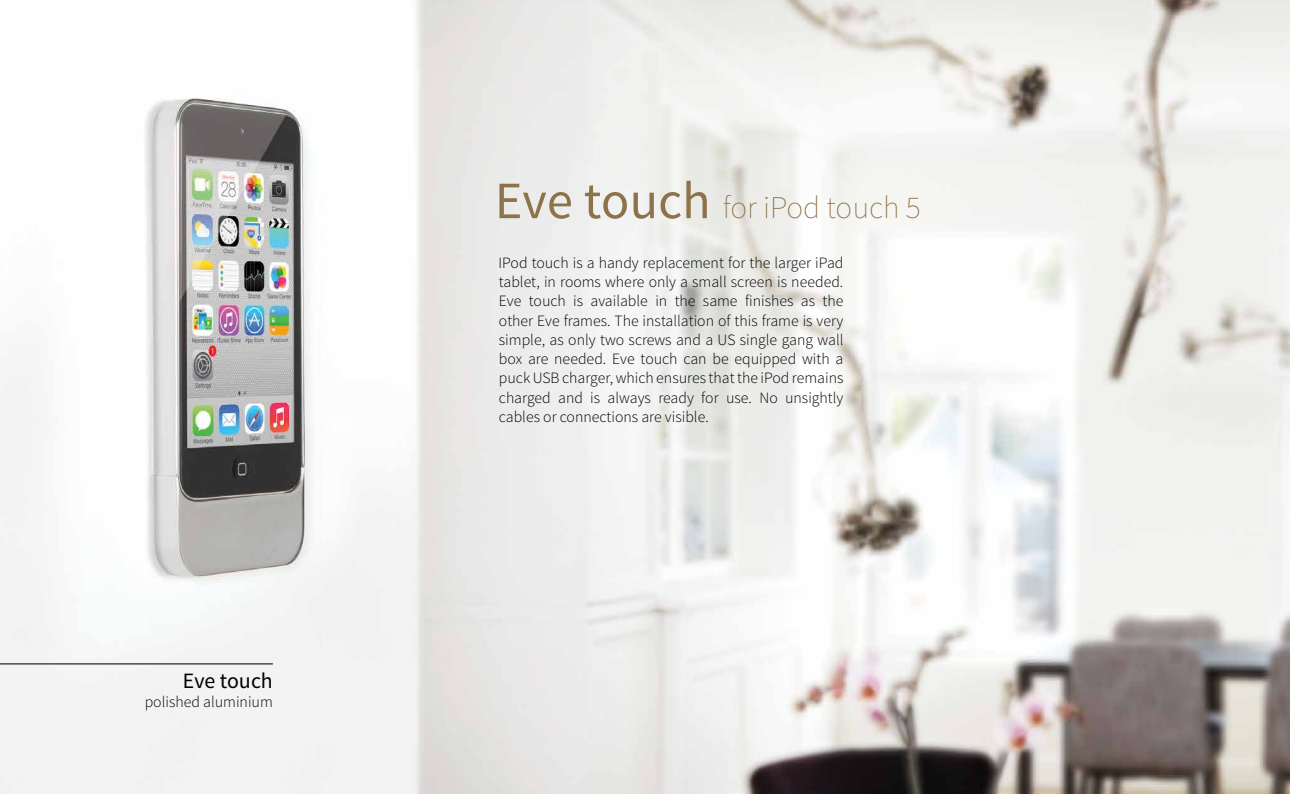
<style>
.page{position:relative;width:1290px;height:794px;background:#fff}
.page>*{position:absolute;margin:0;border:0;box-sizing:border-box;transform-origin:0 0}
.t1{font:200 31.5px "Source Sans Pro";color:#8d734a}
.t2{font:21.88px "Source Sans Pro";color:#000}
.t3{font:300 15.75px/19.2px "Source Sans Pro";color:#000;text-align:justify}
.s1{font-weight:400;font-size:52.5px}
</style>
<div class="page">
<img style="left:0;top:0;width:1290px;height:794px">
<hr style="left:0;top:663px;width:273px;height:1px;background:#000">
<h2 class="t2" style="left:183px;top:667px;width:91px">Eve touch</h2>
<p class="t3" style="left:145px;top:692px;width:130px">polished aluminium</p>
<h1 class="t1" style="left:495px;top:189px;width:427px"><span class="s1">Eve touch</span> for iPod touch 5</h1>
<p class="t3" style="left:499px;top:253px;width:346px">IPod touch is a handy replacement for the larger iPad tablet, in rooms where only a small screen is needed.<br>Eve touch is available in the same finishes as the other Eve frames. The installation of this frame is very simple, as only two screws and a US single gang wall box are needed. Eve touch can be equipped with a puck USB charger, which ensures that the iPod remains charged and is always ready for use. No unsightly cables or connections are visible.</p>
</div>
